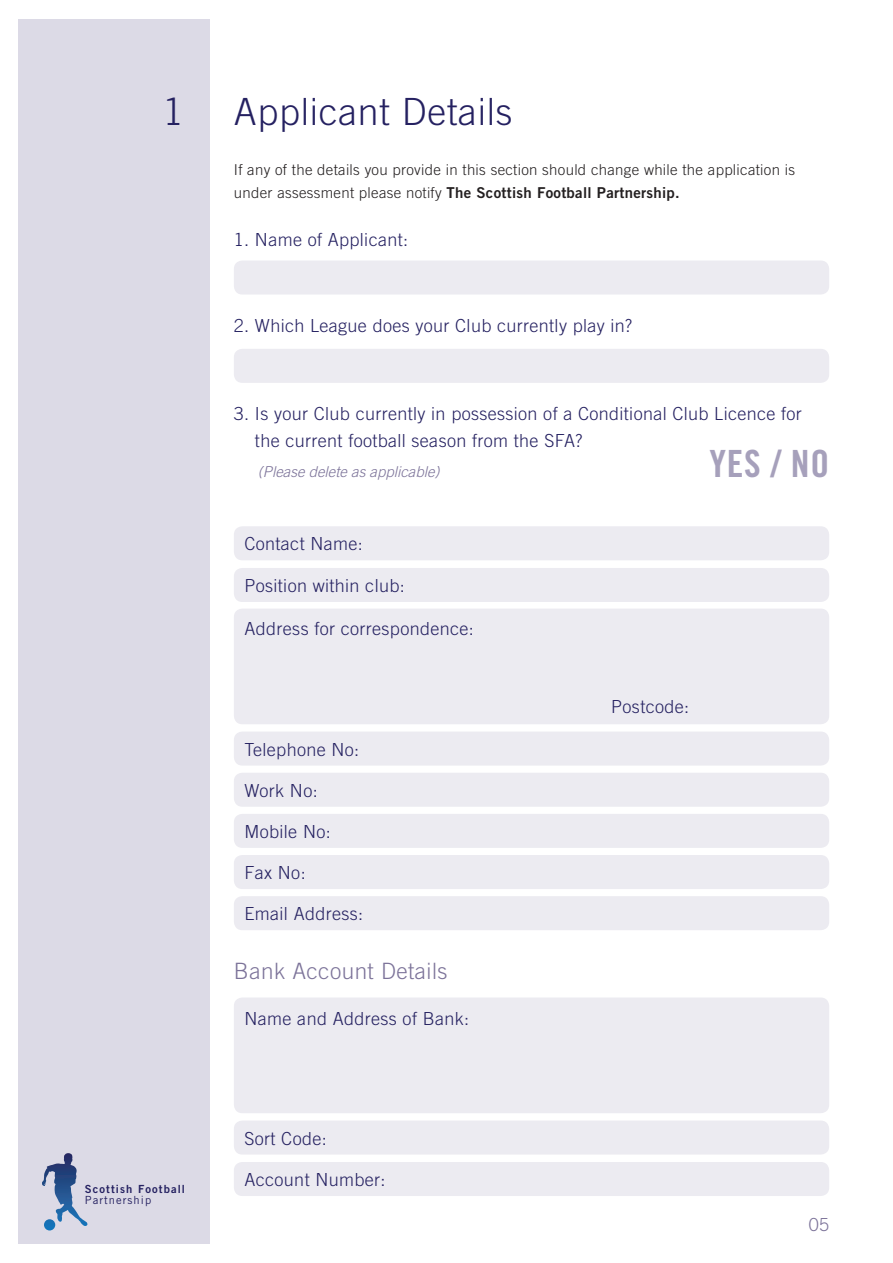
<style>
.page{position:relative;width:893px;height:1263px;background:#fff}
.page>*{position:absolute;margin:0;border:0;box-sizing:border-box;transform-origin:0 0}
.t1{font:300 37.5px "Trade Gothic";letter-spacing:.02em;color:#252161}
.t2{font:37.5px "Trade Gothic Bold Cond Twenty";color:#a6a0bb}
.t3{font:300 22.5px "Trade Gothic";letter-spacing:.02em;color:#7c7399}
.t4{font:300 18px/26.7px "Trade Gothic";letter-spacing:.02em;color:#252161}
.t5{font:300 18px "Trade Gothic";color:#7c7399}
.t6{font:300 15px "Trade Gothic";letter-spacing:.02em;color:#231f20}
.t7{font:15px "Trade Gothic Bold Two";letter-spacing:.02em;color:#231f20}
.t8{font:italic 300 15px "Trade Gothic";color:#7c7399}
.t9{font:11.25px "Trade Gothic Bold Two";letter-spacing:.1em;color:#252161}
.t10{font:11.25px "Trade Gothic";letter-spacing:.095em;color:#252161}
.s1{font-family:"Trade Gothic";font-weight:300}
</style>
<div class="page">
<div style="left:18px;top:19px;width:192px;height:1225px;background:#dcdae6"></div>
<svg style="left:42px;top:1153px;width:25px;height:33px"></svg>
<div style="left:234px;top:609px;width:595px;height:115px;background:#ecebf1;border-radius:9px"></div>
<div style="left:234px;top:997px;width:595px;height:116px;background:#ecebf1;border-radius:9px"></div>
<div style="left:234px;top:568px;width:595px;height:34px;background:#ecebf1;border-radius:9px"></div>
<div style="left:234px;top:260px;width:595px;height:35px;background:#ecebf1;border-radius:9px"></div>
<div style="left:234px;top:349px;width:595px;height:34px;background:#ecebf1;border-radius:9px"></div>
<div style="left:234px;top:526px;width:595px;height:34px;background:#ecebf1;border-radius:9px"></div>
<div style="left:234px;top:731px;width:595px;height:34px;background:#ecebf1;border-radius:9px"></div>
<div style="left:234px;top:814px;width:595px;height:34px;background:#ecebf1;border-radius:9px"></div>
<div style="left:234px;top:773px;width:595px;height:34px;background:#ecebf1;border-radius:9px"></div>
<div style="left:234px;top:855px;width:595px;height:34px;background:#ecebf1;border-radius:9px"></div>
<div style="left:234px;top:896px;width:595px;height:34px;background:#ecebf1;border-radius:9px"></div>
<div style="left:234px;top:1120px;width:595px;height:34px;background:#ecebf1;border-radius:9px"></div>
<div style="left:234px;top:1162px;width:595px;height:34px;background:#ecebf1;border-radius:9px"></div>
<h1 class="t1" style="left:163px;top:90px;width:22px">1</h1>
<p class="t9" style="left:85px;top:1182px;width:102px">Scottish Football</p>
<p class="t10" style="left:85px;top:1193px;width:68px">Partnership</p>
<h1 class="t1" style="left:234px;top:90px;width:280px">Applicant Details</h1>
<p class="t6" style="left:234px;top:161px;width:563px">If any of the details you provide in this section should change while the application is</p>
<p class="t7" style="left:234px;top:183px;width:447px"><span class="s1">under assessment please notify</span> The Scottish Football Partnership.</p>
<p class="t4" style="left:234px;top:226px;width:176px">1. Name of Applicant:</p>
<p class="t4" style="left:234px;top:312px;width:400px">2. Which League does your Club currently play in?</p>
<p class="t4" style="left:255px;top:400px;width:548px;text-indent:-21px">3. Is your Club currently in possession of a Conditional Club Licence for the current football season from the SFA?</p>
<p class="t8" style="left:258px;top:462px;width:183px">(Please delete as applicable)</p>
<h1 class="t2" style="left:709px;top:440px;width:121px">YES / NO</h1>
<p class="t4" style="left:244px;top:530px;width:120px">Contact Name:</p>
<p class="t4" style="left:244px;top:572px;width:162px">Position within club:</p>
<p class="t4" style="left:244px;top:615px;width:231px">Address for correspondence:</p>
<p class="t4" style="left:244px;top:736px;width:116px">Telephone No:</p>
<p class="t4" style="left:244px;top:777px;width:75px">Work No:</p>
<p class="t4" style="left:244px;top:818px;width:88px">Mobile No:</p>
<p class="t4" style="left:244px;top:859px;width:63px">Fax No:</p>
<p class="t4" style="left:244px;top:900px;width:120px">Email Address:</p>
<p class="t3" style="left:234px;top:957px;width:215px">Bank Account Details</p>
<p class="t4" style="left:244px;top:1005px;width:226px">Name and Address of Bank:</p>
<p class="t4" style="left:244px;top:1125px;width:84px">Sort Code:</p>
<p class="t4" style="left:244px;top:1166px;width:143px">Account Number:</p>
<p class="t4" style="left:611px;top:693px;width:79px">Postcode:</p>
<p class="t5" style="left:809px;top:1213px;width:22px">05</p>
</div>
